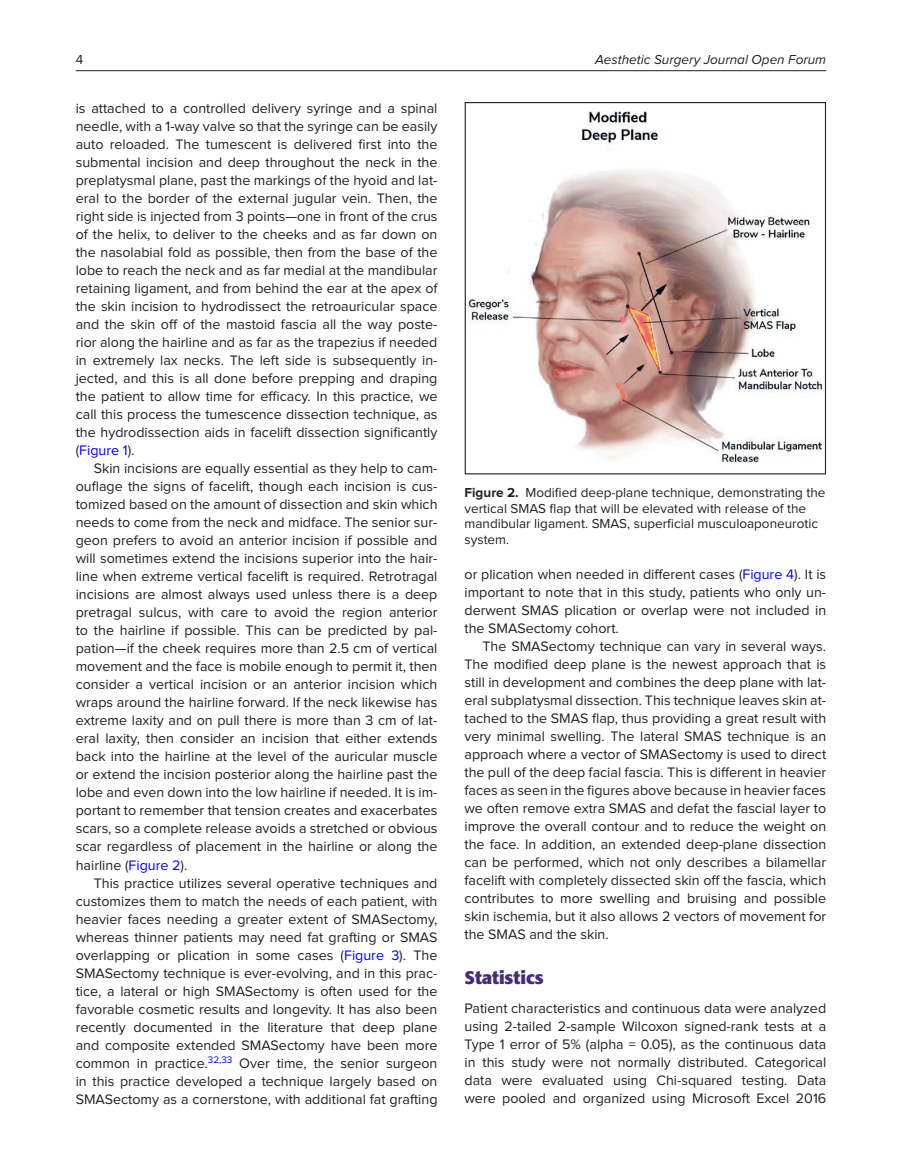
<style>
.page{position:relative;width:902px;height:1174px;background:#fff}
.page>*{position:absolute;margin:0;border:0;box-sizing:border-box;transform-origin:0 0}
.t1{font:700 18px "Formata";color:#462b79}
.t2{font:14.25px/18px "Proxima Nova";color:#231f20;text-align:justify}
.t3{font:13.5px/15.8px "Proxima Nova";color:#231f20}
.t4{font:italic 13.5px "Proxima Nova";color:#231f20}
.s1{color:#00f}
.s2{font-weight:700}
</style>
<div class="page">
<hr style="left:76px;top:70px;width:750px;height:1px;background:#231f20">
<img style="left:469px;top:112px;width:352px;height:350px">
<div style="left:464px;top:102px;width:362px;height:372px;border:1px solid #231f20"></div>
<p class="t3" style="left:76px;top:52px;width:9px">4</p>
<p class="t4" style="left:595px;top:54px;width:233px">Aesthetic Surgery Journal Open Forum</p>
<p class="t2" style="left:76px;top:100px;width:363px">is attached to a controlled delivery syringe and a spinal needle, with a 1-way valve so that the syringe can be easily auto reloaded. The tumescent is delivered first into the submental incision and deep throughout the neck in the preplatysmal plane, past the markings of the hyoid and lat&shy;eral to the border of the external jugular vein. Then, the right side is injected from 3 points—one in front of the crus of the helix, to deliver to the cheeks and as far down on the nasolabial fold as possible, then from the base of the lobe to reach the neck and as far medial at the mandibular retaining ligament, and from behind the ear at the apex of the skin incision to hydrodissect the retroauricular space and the skin off of the mastoid fascia all the way poste&shy;rior along the hairline and as far as the trapezius if needed in extremely lax necks. The left side is subsequently in&shy;jected, and this is all done before prepping and draping the patient to allow time for efficacy. In this practice, we call this process the tumescence dissection technique, as the hydrodissection aids in facelift dissection significantly (<span class="s1">Figure 1</span>).</p>
<p class="t2" style="left:76px;top:460px;width:363px;text-indent:18px">Skin incisions are equally essential as they help to cam&shy;ouflage the signs of facelift, though each incision is cus&shy;tomized based on the amount of dissection and skin which needs to come from the neck and midface. The senior sur&shy;geon prefers to avoid an anterior incision if possible and will sometimes extend the incisions superior into the hair&shy;line when extreme vertical facelift is required. Retrotragal incisions are almost always used unless there is a deep pretragal sulcus, with care to avoid the region anterior to the hairline if possible. This can be predicted by pal&shy;pation—if the cheek requires more than 2.5 cm of vertical movement and the face is mobile enough to permit it, then consider a vertical incision or an anterior incision which wraps around the hairline forward. If the neck likewise has extreme laxity and on pull there is more than 3 cm of lat&shy;eral laxity, then consider an incision that either extends back into the hairline at the level of the auricular muscle or extend the incision posterior along the hairline past the lobe and even down into the low hairline if needed. It is im&shy;portant to remember that tension creates and exacerbates scars, so a complete release avoids a stretched or obvious scar regardless of placement in the hairline or along the hairline (<span class="s1">Figure 2</span>).</p>
<p class="t2" style="left:76px;top:874px;width:363px;text-indent:18px">This practice utilizes several operative techniques and customizes them to match the needs of each patient, with heavier faces needing a greater extent of SMASectomy, whereas thinner patients may need fat grafting or SMAS overlapping or plication in some cases (<span class="s1">Figure 3</span>). The SMASectomy technique is ever-evolving, and in this prac&shy;tice, a lateral or high SMASectomy is often used for the favorable cosmetic results and longevity. It has also been recently documented in the literature that deep plane and composite extended SMASectomy have been more common in practice.<sup>32</sup><sup>,</sup><sup>33</sup> Over time, the senior surgeon in this practice developed a technique largely based on SMASectomy as a cornerstone, with additional fat grafting</p>
<p class="t3" style="left:464px;top:485px;width:362px"><span class="s2">Figure 2.</span> Modified deep-plane technique, demonstrating the vertical SMAS flap that will be elevated with release of the mandibular ligament. SMAS, superficial musculoaponeurotic system.</p>
<p class="t2" style="left:464px;top:566px;width:363px">or plication when needed in different cases (<span class="s1">Figure 4</span>). It is important to note that in this study, patients who only un&shy;derwent SMAS plication or overlap were not included in the SMASectomy cohort.</p>
<p class="t2" style="left:464px;top:638px;width:363px;text-indent:18px">The SMASectomy technique can vary in several ways.<br>The modified deep plane is the newest approach that is still in development and combines the deep plane with lat&shy;eral subplatysmal dissection. This technique leaves skin at&shy;tached to the SMAS flap, thus providing a great result with very minimal swelling. The lateral SMAS technique is an approach where a vector of SMASectomy is used to direct the pull of the deep facial fascia. This is different in heavier faces as seen in the figures above because in heavier faces we often remove extra SMAS and defat the fascial layer to improve the overall contour and to reduce the weight on the face. In addition, an extended deep-plane dissection can be performed, which not only describes a bilamellar facelift with completely dissected skin off the fascia, which contributes to more swelling and bruising and possible skin ischemia, but it also allows 2 vectors of movement for the SMAS and the skin.</p>
<p class="t1" style="left:464px;top:966px;width:81px">Statistics</p>
<p class="t2" style="left:464px;top:999px;width:363px">Patient characteristics and continuous data were analyzed using 2-tailed 2-sample Wilcoxon signed-rank tests at a Type 1 error of 5% (alpha = 0.05), as the continuous data in this study were not normally distributed. Categorical data were evaluated using Chi-squared testing. Data were pooled and organized using Microsoft Excel 2016</p>
</div>
